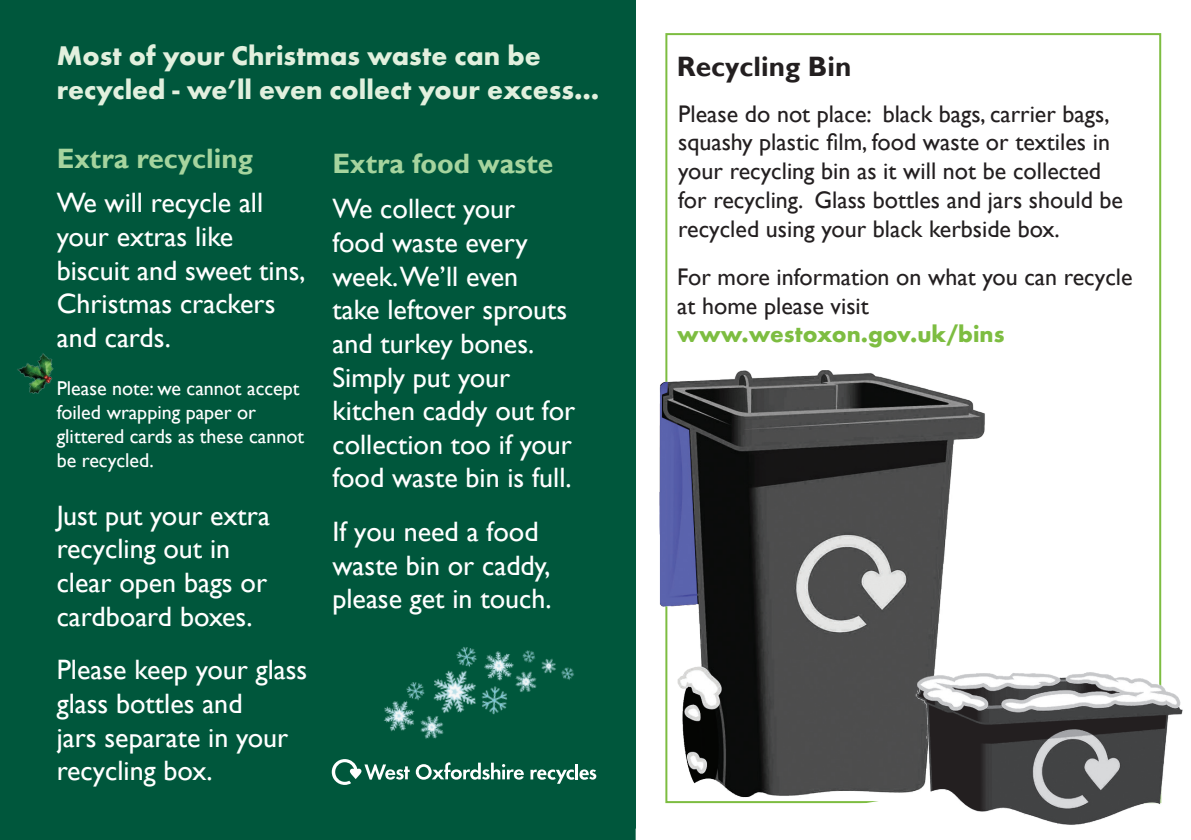
<style>
.page{position:relative;width:1191px;height:840px;background:#fff}
.page>*{position:absolute;margin:0;border:0;box-sizing:border-box;transform-origin:0 0}
.t1{font:28px/33.6px "Gill Sans";color:#fff}
.t2{font:700 28px/33.6px "Futura EF";color:#e2f0de}
.t3{font:700 28px "Gill Sans";color:#a6d49e}
.t4{font:700 28px "Gill Sans";color:#231f20}
.t5{font:24px/28.8px "Gill Sans";color:#231f20}
.t6{font:700 24px "Futura EF";color:#7dbd41}
.t7{font:20px/24px "Gill Sans";color:#fff}
</style>
<div class="page">
<div style="left:0;top:0;width:635px;height:839px;background:#00573c"></div>
<svg style="left:332px;top:767px;width:19px;height:17px"></svg>
<img style="left:659px;top:345px;width:326px;height:438px">
<svg style="left:635px;top:783px;width:271px;height:56px"></svg>
<img style="left:906px;top:670px;width:277px;height:155px">
<img style="left:17px;top:353px;width:37px;height:41px">
<img style="left:333px;top:647px;width:264px;height:135px">
<p class="t2" style="left:57px;top:39px;width:544px">Most of your Christmas waste can be recycled - we’ll even collect your excess...</p>
<p class="t3" style="left:57px;top:142px;width:198px">Extra recycling</p>
<p class="t1" style="left:57px;top:186px;width:250px">We will recycle all your extras like biscuit and sweet tins,<br>Christmas crackers and cards.</p>
<p class="t7" style="left:57px;top:376px;width:249px">Please note: we cannot accept foiled wrapping paper or glittered cards as these cannot be recycled.</p>
<p class="t1" style="left:57px;top:498px;width:215px">Just put your extra recycling out in clear open bags or cardboard boxes.</p>
<p class="t1" style="left:57px;top:653px;width:252px">Please keep your glass glass bottles and<br>jars separate in your recycling box.</p>
<p class="t3" style="left:332px;top:147px;width:222px">Extra food waste</p>
<p class="t1" style="left:332px;top:192px;width:244px">We collect your<br>food waste every week.We’ll even<br>take leftover sprouts and turkey bones.<br>Simply put your kitchen caddy out for collection too if your food waste bin is full.</p>
<p class="t1" style="left:332px;top:515px;width:221px">If you need a food waste bin or caddy, please get in touch.</p>
<p class="t4" style="left:677px;top:49px;width:176px">Recycling Bin</p>
<p class="t5" style="left:678px;top:99px;width:446px">Please do not place: black bags, carrier bags, squashy plastic film, food waste or textiles in your recycling bin as it will not be collected for recycling. Glass bottles and jars should be recycled using your black kerbside box.</p>
<p class="t5" style="left:677px;top:262px;width:457px">For more information on what you can recycle at home please visit</p>
<p class="t6" style="left:677px;top:320px;width:329px">www.westoxon.gov.uk/bins</p>
</div>
